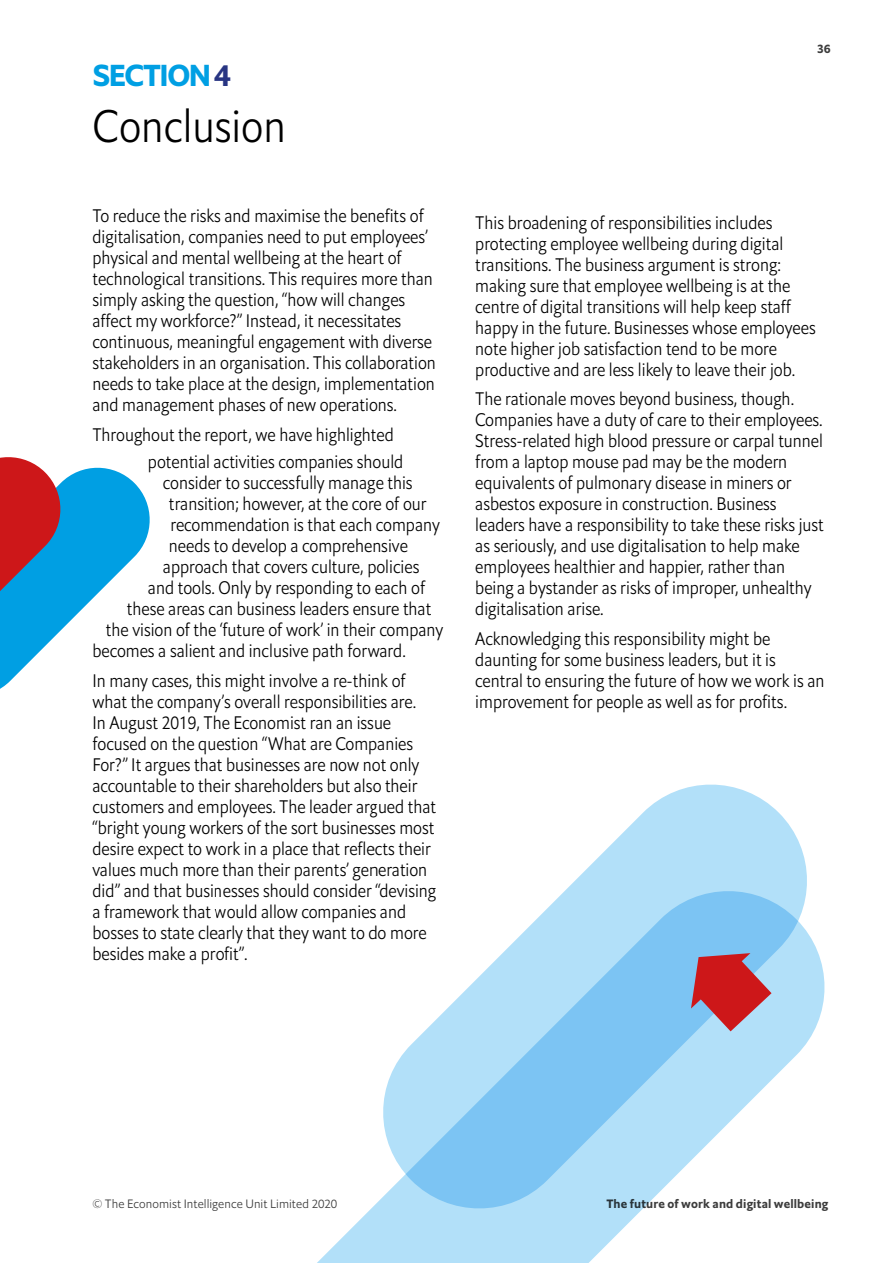
<style>
.page{position:relative;width:893px;height:1263px;background:#fff}
.page>*{position:absolute;margin:0;border:0;box-sizing:border-box;transform-origin:0 0}
.t1{font:45px "Econ Sans Cnd Lig";color:#000}
.t2{font:30px "Econ Sans Bol";letter-spacing:-.05em;color:#009fe3}
.t3{font:18px/21px "Econ Sans Cnd Lig";color:#000}
.t4{font:12px "Econ Sans Lig";letter-spacing:.005em;color:#3c3c3c}
.t5{font:12px "Econ Sans Bol";letter-spacing:.01em;color:#3c3c3c}
.s1{color:#283583}
</style>
<div class="page">
<svg style="left:317px;top:948px;width:508px;height:315px"></svg>
<svg style="left:374px;top:784px;width:442px;height:434px"></svg>
<svg style="left:0;top:457px;width:150px;height:232px"></svg>
<svg style="left:691px;top:953px;width:80px;height:78px;background:#b86170"></svg>
<h2 class="t2" style="left:93px;top:56px;width:140px">SECTION<span class="s1">4</span></h2>
<h1 class="t1" style="left:92px;top:97px;width:195px">Conclusion</h1>
<p class="t3" style="left:92px;top:205px;width:345px">To reduce the risks and maximise the benefits of digitalisation, companies need to put employees’ physical and mental wellbeing at the heart of technological transitions. This requires more than simply asking the question, “how will changes affect my workforce?” Instead, it necessitates continuous, meaningful engagement with diverse stakeholders in an organisation. This collaboration needs to take place at the design, implementation and management phases of new operations.</p>
<p class="t3" style="left:148px;top:421px;width:257px;line-height:27px;text-indent:-55px">Throughout the report, we have highlighted potential activities companies should</p>
<p class="t3" style="left:163px;top:472px;width:251px">consider to successfully manage this</p>
<p class="t3" style="left:169px;top:493px;width:259px">transition; however, at the core of our</p>
<p class="t3" style="left:170px;top:514px;width:271px">recommendation is that each company</p>
<p class="t3" style="left:169px;top:535px;width:240px">needs to develop a comprehensive</p>
<p class="t3" style="left:163px;top:556px;width:258px">approach that covers culture, policies</p>
<p class="t3" style="left:148px;top:577px;width:279px">and tools. Only by responding to each of</p>
<p class="t3" style="left:127px;top:598px;width:306px">these areas can business leaders ensure that</p>
<p class="t3" style="left:106px;top:619px;width:339px">the vision of the ‘future of work’ in their company</p>
<p class="t3" style="left:92px;top:640px;width:315px">becomes a salient and inclusive path forward.</p>
<p class="t3" style="left:92px;top:670px;width:345px">In many cases, this might involve a re-think of what the company’s overall responsibilities are.<br>In August 2019, The Economist ran an issue focused on the question “What are Companies For?” It argues that businesses are now not only accountable to their shareholders but also their customers and employees. The leader argued that “bright young workers of the sort businesses most desire expect to work in a place that reflects their values much more than their parents’ generation did” and that businesses should consider “devising a framework that would allow companies and bosses to state clearly that they want to do more besides make a profit”.</p>
<p class="t5" style="left:817px;top:41px;width:15px">36</p>
<p class="t3" style="left:475px;top:212px;width:342px">This broadening of responsibilities includes protecting employee wellbeing during digital transitions. The business argument is strong: making sure that employee wellbeing is at the centre of digital transitions will help keep staff happy in the future. Businesses whose employees note higher job satisfaction tend to be more productive and are less likely to leave their job.</p>
<p class="t3" style="left:475px;top:388px;width:350px">The rationale moves beyond business, though.<br>Companies have a duty of care to their employees.<br>Stress-related high blood pressure or carpal tunnel from a laptop mouse pad may be the modern equivalents of pulmonary disease in miners or asbestos exposure in construction. Business leaders have a responsibility to take these risks just as seriously, and use digitalisation to help make employees healthier and happier, rather than being a bystander as risks of improper, unhealthy digitalisation arise.</p>
<p class="t3" style="left:475px;top:628px;width:351px">Acknowledging this responsibility might be daunting for some business leaders, but it is central to ensuring the future of how we work is an improvement for people as well as for profits.</p>
<p class="t4" style="left:92px;top:1196px;width:246px">© The Economist Intelligence Unit Limited 2020</p>
<p class="t5" style="left:606px;top:1196px;width:223px">The future of work and digital wellbeing</p>
</div>
